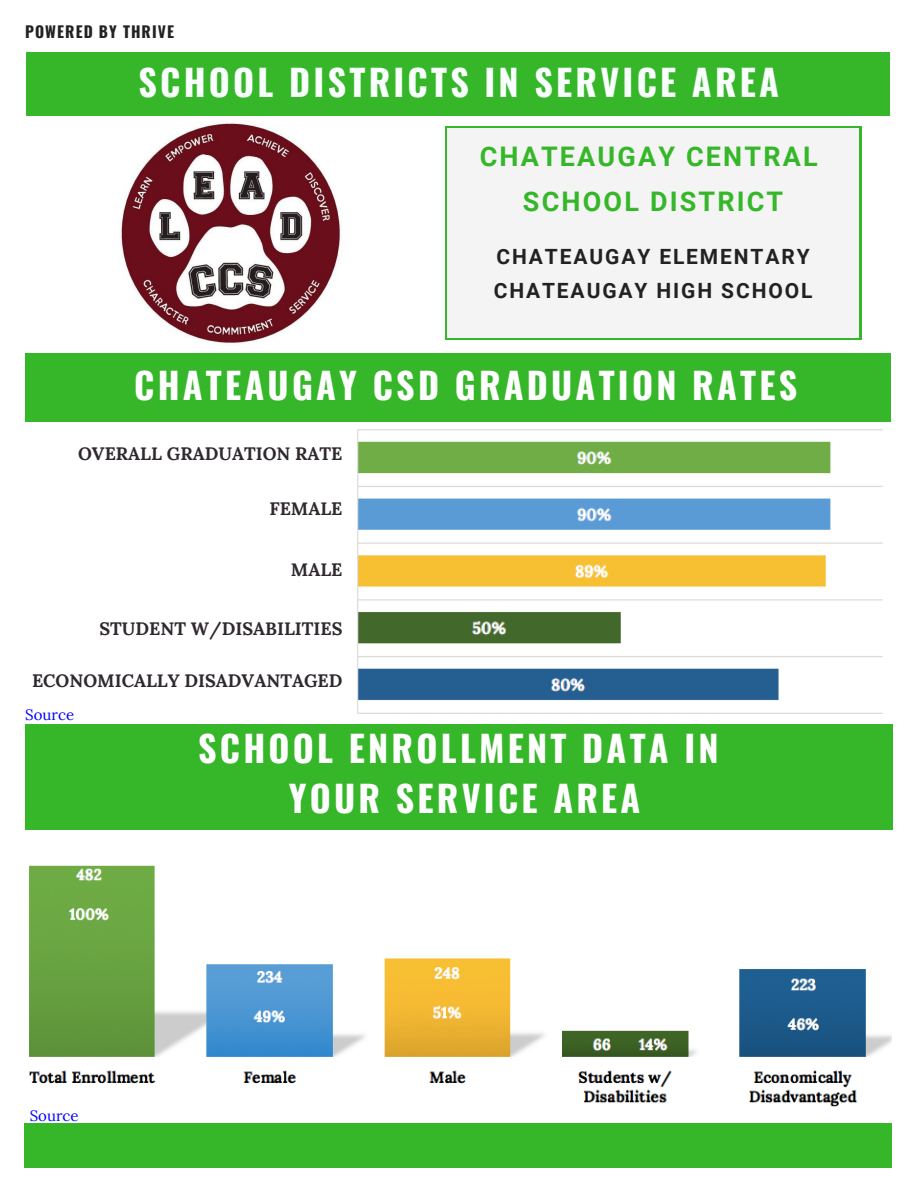
<style>
.page{position:relative;width:918px;height:1188px;background:#fff}
.page>*{position:absolute;margin:0;border:0;box-sizing:border-box;transform-origin:0 0}
.t1{font:700 36px/49.5px "Oswald";letter-spacing:.09em;color:#fff;text-align:center}
.t2{font:700 36px "Oswald";letter-spacing:.09em;color:#f9fffc}
.t3{font:700 27px/45px "Roboto";letter-spacing:.08em;color:#35b729;text-align:center}
.t4{font:700 21px/34.8px "Roboto";letter-spacing:.09em;color:#222}
.t5{font:700 18px "Lora";color:#2f282e}
.t6{font:700 15.6px "Oswald";letter-spacing:.07em;color:#222}
.t7{font:15px "Lora";color:#00f}
</style>
<div class="page">
<img style="left:121px;top:123px;width:220px;height:221px">
<div style="left:26px;top:53px;width:864px;height:63px;background:#35b729"></div>
<img style="left:357px;top:429px;width:526px;height:285px">
<div style="left:26px;top:353px;width:865px;height:69px;background:#35b729"></div>
<img style="left:25px;top:829px;width:868px;height:278px">
<div style="left:25px;top:724px;width:868px;height:105px;background:#35b729"></div>
<div style="left:25px;top:1124px;width:867px;height:44px;background:#35b729"></div>
<svg style="left:445px;top:126px;width:417px;height:214px;fill:#35b729"></svg>
<div style="left:448px;top:128px;width:411px;height:209px;background:#f4f4f4"></div>
<p class="t6" style="left:25px;top:19px;width:150px">POWERED BY THRIVE</p>
<h1 class="t2" style="left:138px;top:54px;width:642px">SCHOOL DISTRICTS IN SERVICE AREA</h1>
<h2 class="t3" style="left:480px;top:134px;width:340px">CHATEAUGAY CENTRAL<br>SCHOOL DISTRICT</h2>
<p class="t4" style="left:494px;top:239px;width:320px">CHATEAUGAY ELEMENTARY<br>CHATEAUGAY HIGH SCHOOL</p>
<h1 class="t1" style="left:134px;top:359px;width:665px">CHATEAUGAY CSD GRADUATION RATES</h1>
<p class="t5" style="left:78px;top:442px;width:266px">OVERALL GRADUATION RATE</p>
<p class="t5" style="left:269px;top:497px;width:75px">FEMALE</p>
<p class="t5" style="left:291px;top:558px;width:53px">MALE</p>
<p class="t5" style="left:99px;top:617px;width:245px">STUDENT W/DISABILITIES</p>
<p class="t5" style="left:32px;top:669px;width:312px">ECONOMICALLY DISADVANTAGED</p>
<p class="t7" style="left:25px;top:705px;width:50px">Source</p>
<p class="t7" style="left:30px;top:1106px;width:50px">Source</p>
<h1 class="t1" style="left:198px;top:722px;width:522px">SCHOOL ENROLLMENT DATA IN<br>YOUR SERVICE AREA</h1>
</div>
